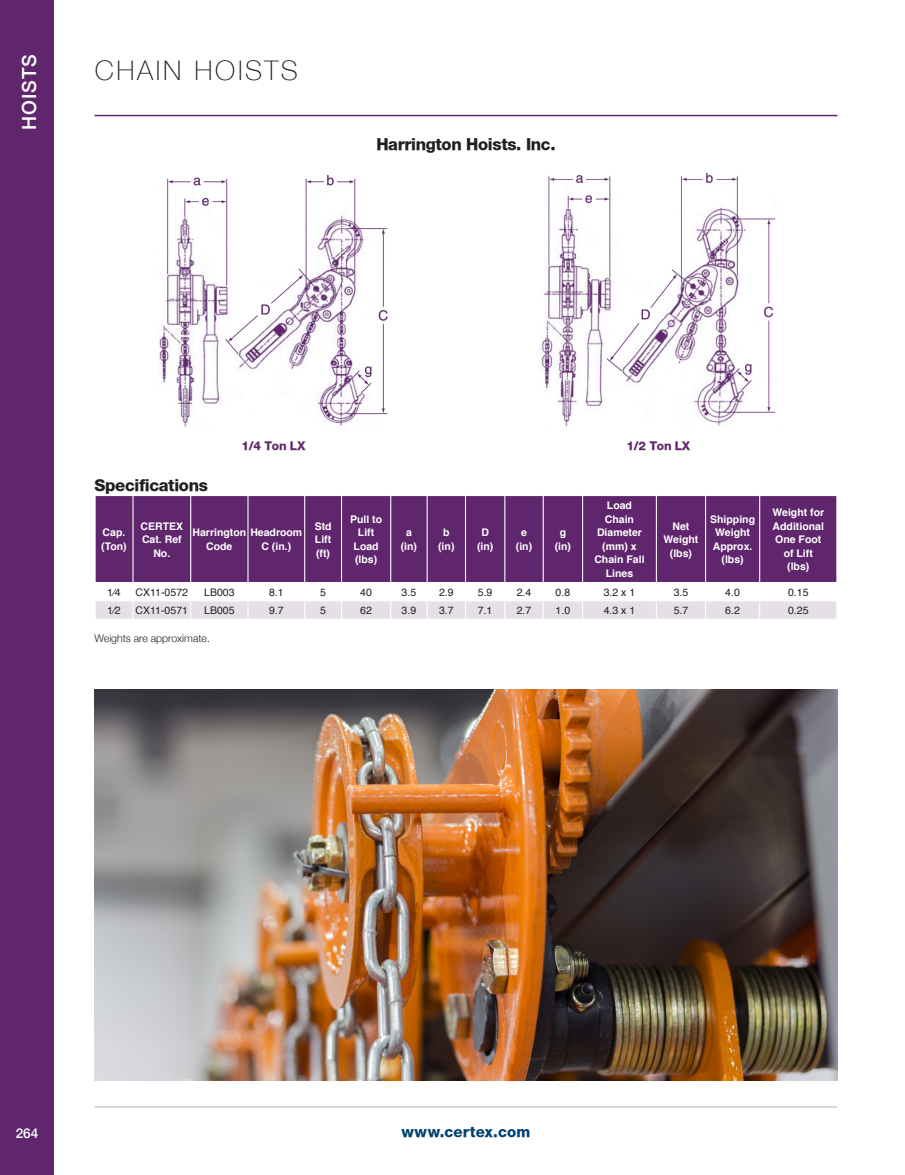
<style>
.page{position:relative;width:905px;height:1175px;background:#fff}
.page>*{position:absolute;margin:0;border:0;box-sizing:border-box;transform-origin:0 0}
.Main_Title_18_19_Helv_Thin{font:100 27px "Helvetica Neue";letter-spacing:.1em;color:#231f20}
.t1{font:500 19.5px "Helvetica Neue";letter-spacing:.05em;color:#fff}
.Text_Subheads_11_12_Heavy{font:800 16.5px "Helvetica Neue";letter-spacing:-.02em;color:#231f20}
.t2{font:800 15px "Helvetica Neue";letter-spacing:.01em;color:#004270}
.t3{font:500 13.5px "Helvetica Neue";color:#fff}
.Text_Subheads_10_12_Heavy{font:800 12px "Helvetica Neue";letter-spacing:-.02em;color:#60266d}
.Cell_Title{font:700 10.5px/13.5px "Helvetica";color:#fff;text-align:center}
.Cell_Data{font:10.5px "Helvetica";color:#231f20}
.Text_7_8_Note{font:300 10.5px "Helvetica Neue";color:#231f20}
</style>
<div class="page">
<div style="left:0;top:0;width:54px;height:1174px;background:#60266d"></div>
<hr style="left:94px;top:1106px;width:743px;height:1px;background:#b2b3b7">
<hr style="left:94px;top:115px;width:743px;height:1px;background:#60266d">
<div style="left:96px;top:496px;width:740px;height:86px;background:#60266d"></div>
<svg style="left:95px;top:601px;width:742px;height:18px;background:#e7e0e9"></svg>
<hr style="left:132px;top:496px;width:1px;height:86px;background:#fff">
<hr style="left:190px;top:496px;width:1px;height:86px;background:#fff">
<hr style="left:247px;top:496px;width:1px;height:86px;background:#fff">
<hr style="left:304px;top:496px;width:1px;height:86px;background:#fff">
<hr style="left:341px;top:496px;width:1px;height:86px;background:#fff">
<hr style="left:390px;top:496px;width:1px;height:86px;background:#fff">
<hr style="left:426px;top:496px;width:1px;height:86px;background:#fff">
<hr style="left:465px;top:496px;width:1px;height:86px;background:#fff">
<hr style="left:504px;top:496px;width:1px;height:86px;background:#fff">
<hr style="left:542px;top:496px;width:1px;height:86px;background:#fff">
<hr style="left:582px;top:496px;width:1px;height:86px;background:#fff">
<hr style="left:655px;top:496px;width:2px;height:86px;background:#fff">
<hr style="left:705px;top:496px;width:1px;height:86px;background:#fff">
<hr style="left:759px;top:496px;width:1px;height:86px;background:#fff">
<img style="left:159px;top:175px;width:229px;height:252px">
<img style="left:541px;top:173px;width:235px;height:254px">
<img style="left:94px;top:689px;width:743px;height:391px">
<h2 class="t1" style="left:14px;top:130px;width:78px;rotate:-90deg">HOISTS</h2>
<p class="Main_Title_18_19_Helv_Thin" style="left:95px;top:50px;width:205px">CHAIN HOISTS</p>
<p class="Text_Subheads_11_12_Heavy" style="left:376px;top:134px;width:181px">Harrington Hoists. Inc.</p>
<p class="Text_Subheads_11_12_Heavy" style="left:94px;top:475px;width:115px">Specifications</p>
<p class="Text_Subheads_10_12_Heavy" style="left:241px;top:438px;width:65px">1/4 Ton LX</p>
<p class="Text_Subheads_10_12_Heavy" style="left:626px;top:438px;width:65px">1/2 Ton LX</p>
<p class="Cell_Title" style="left:101px;top:526px;width:27px;text-align:left">Cap. (Ton)</p>
<p class="Cell_Title" style="left:140px;top:519px;width:44px">CERTEX<br>Cat. Ref<br>No.</p>
<p class="Cell_Title" style="left:206px;top:526px;width:98px;text-align:left;text-indent:-14px">Harrington Headroom<br>Code</p>
<p class="Cell_Title" style="left:261px;top:539px;width:31px">C (in.)</p>
<p class="Cell_Title" style="left:315px;top:519px;width:18px;text-align:justify">Std Lift (ft)</p>
<p class="Cell_Title" style="left:350px;top:512px;width:34px">Pull to<br>Lift<br>Load (lbs)</p>
<p class="Cell_Title" style="left:401px;top:526px;width:18px">a (in)</p>
<p class="Cell_Title" style="left:438px;top:526px;width:18px">b (in)</p>
<p class="Cell_Title" style="left:477px;top:526px;width:18px">D (in)</p>
<p class="Cell_Title" style="left:516px;top:526px;width:18px">e (in)</p>
<p class="Cell_Title" style="left:554px;top:526px;width:18px">g (in)</p>
<p class="Cell_Title" style="left:594px;top:499px;width:52px">Load<br>Chain<br>Diameter (mm) x<br>Chain Fall<br>Lines</p>
<p class="Cell_Title" style="left:663px;top:519px;width:36px">Net<br>Weight (lbs)</p>
<p class="Cell_Title" style="left:710px;top:512px;width:46px">Shipping<br>Weight<br>Approx. (lbs)</p>
<p class="Cell_Title" style="left:772px;top:506px;width:53px">Weight for<br>Additional<br>One Foot of Lift (lbs)</p>
<p class="Cell_Data" style="left:107px;top:584px;width:15px">1⁄4</p>
<p class="Cell_Data" style="left:136px;top:584px;width:54px">CX11-0572</p>
<p class="Cell_Data" style="left:204px;top:584px;width:32px">LB003</p>
<p class="Cell_Data" style="left:269px;top:584px;width:16px">8.1</p>
<p class="Cell_Data" style="left:320px;top:584px;width:7px">5</p>
<p class="Cell_Data" style="left:360px;top:584px;width:13px">40</p>
<p class="Cell_Data" style="left:401px;top:584px;width:16px">3.5</p>
<p class="Cell_Data" style="left:439px;top:584px;width:16px">2.9</p>
<p class="Cell_Data" style="left:478px;top:584px;width:16px">5.9</p>
<p class="Cell_Data" style="left:516px;top:584px;width:16px">2.4</p>
<p class="Cell_Data" style="left:555px;top:584px;width:16px">0.8</p>
<p class="Cell_Data" style="left:603px;top:584px;width:33px">3.2 x 1</p>
<p class="Cell_Data" style="left:673px;top:584px;width:16px">3.5</p>
<p class="Cell_Data" style="left:725px;top:584px;width:16px">4.0</p>
<p class="Cell_Data" style="left:788px;top:584px;width:22px">0.15</p>
<p class="Cell_Data" style="left:107px;top:602px;width:15px">1⁄2</p>
<p class="Cell_Data" style="left:136px;top:602px;width:54px">CX11-0571</p>
<p class="Cell_Data" style="left:204px;top:602px;width:32px">LB005</p>
<p class="Cell_Data" style="left:269px;top:602px;width:16px">9.7</p>
<p class="Cell_Data" style="left:320px;top:602px;width:7px">5</p>
<p class="Cell_Data" style="left:360px;top:602px;width:13px">62</p>
<p class="Cell_Data" style="left:401px;top:602px;width:16px">3.9</p>
<p class="Cell_Data" style="left:439px;top:602px;width:16px">3.7</p>
<p class="Cell_Data" style="left:478px;top:602px;width:16px">7.1</p>
<p class="Cell_Data" style="left:516px;top:602px;width:16px">2.7</p>
<p class="Cell_Data" style="left:555px;top:602px;width:16px">1.0</p>
<p class="Cell_Data" style="left:603px;top:602px;width:33px">4.3 x 1</p>
<p class="Cell_Data" style="left:673px;top:602px;width:16px">5.7</p>
<p class="Cell_Data" style="left:725px;top:602px;width:16px">6.2</p>
<p class="Cell_Data" style="left:788px;top:602px;width:22px">0.25</p>
<p class="Text_7_8_Note" style="left:94px;top:629px;width:117px">Weights are approximate.</p>
<p class="t3" style="left:16px;top:1122px;width:24px">264</p>
<h3 class="t2" style="left:401px;top:1122px;width:130px">www.certex.com</h3>
</div>
